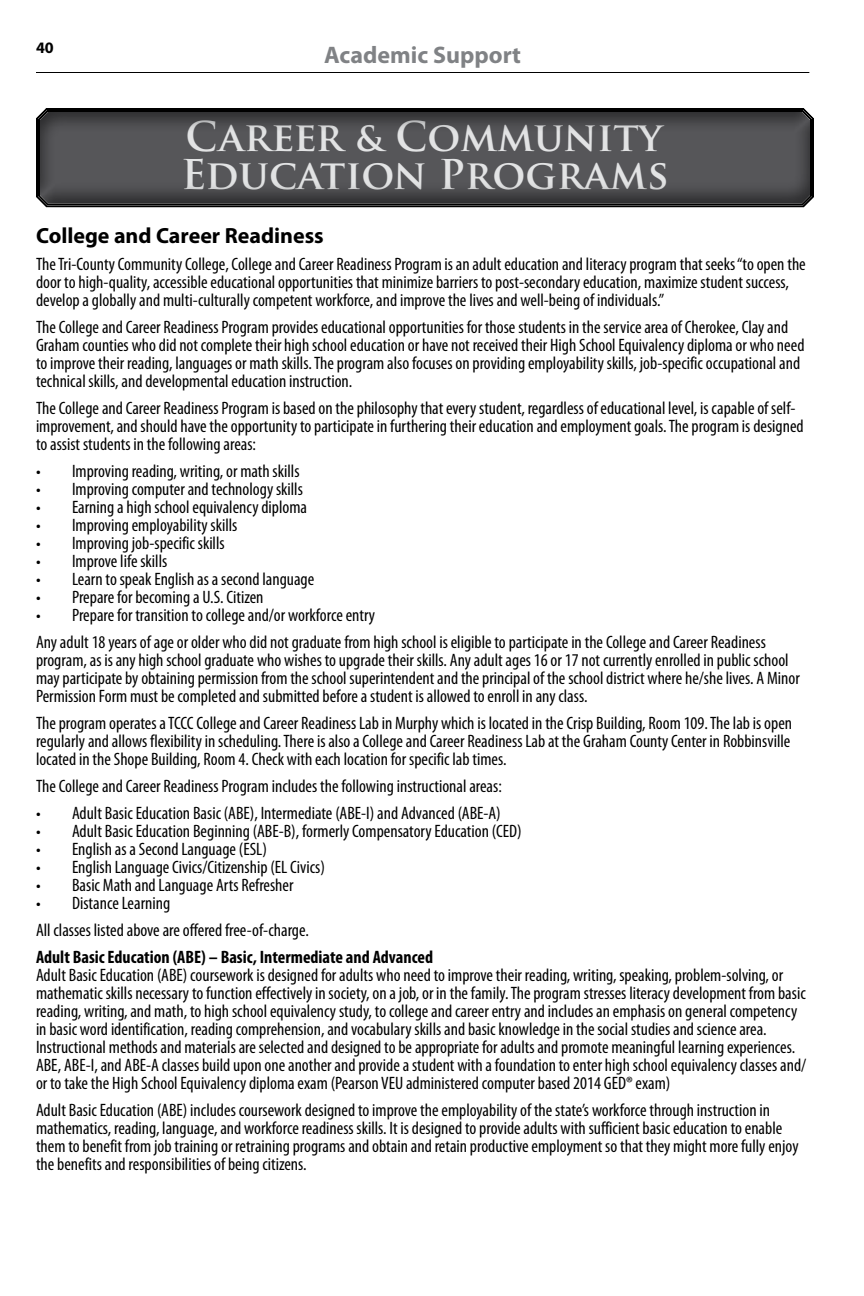
<style>
.page{position:relative;width:864px;height:1296px;background:#fff}
.page>*{position:absolute;margin:0;border:0;box-sizing:border-box;transform-origin:0 0}
.t1{font:700 40px/38px "Trajan Pro";color:#e2e3e4}
.t2{font:700 24px "Myriad Pro";color:#808285}
.t3{font:700 22px "Myriad Pro";color:#000}
.t4{font:condensed 18px/18px "Myriad Pro";color:#000}
.t5{font:700 condensed 18px "Myriad Pro";color:#000}
.t6{font:700 16px "Myriad Pro";color:#000}
</style>
<div class="page">
<hr style="left:36px;top:72px;width:773px;height:1px;background:#000">
<div style="left:34px;top:107px;width:782px;height:104px;background:#000;opacity:.5"></div>
<p class="t6" style="left:36px;top:37px;width:19px">40</p>
<h2 class="t2" style="left:324px;top:40px;width:198px">Academic Support</h2>
<h1 class="t1" style="left:181px;top:118px;width:489px">Career &amp; Community<br>Education Programs</h1>
<p class="t3" style="left:36px;top:221px;width:289px">College and Career Readiness</p>
<p class="t4" style="left:36px;top:255px;width:771px">The Tri-County Community College, College and Career Readiness Program is an adult education and literacy program that seeks “to open the door to high-quality, accessible educational opportunities that minimize barriers to post-secondary education, maximize student success, develop a globally and multi-culturally competent workforce, and improve the lives and well-being of individuals.”</p>
<p class="t4" style="left:36px;top:318px;width:770px">The College and Career Readiness Program provides educational opportunities for those students in the service area of Cherokee, Clay and Graham counties who did not complete their high school education or have not received their High School Equivalency diploma or who need to improve their reading, languages or math skills. The program also focuses on providing employability skills, job-specific occupational and technical skills, and developmental education instruction.</p>
<p class="t4" style="left:36px;top:399px;width:769px">The College and Career Readiness Program is based on the philosophy that every student, regardless of educational level, is capable of self&shy;improvement, and should have the opportunity to participate in furthering their education and employment goals. The program is designed to assist students in the following areas:</p>
<p class="t4" style="left:36px;top:462px;width:265px">• Improving reading, writing, or math skills</p>
<p class="t4" style="left:36px;top:480px;width:268px">• Improving computer and technology skills</p>
<p class="t4" style="left:36px;top:498px;width:273px">• Earning a high school equivalency diploma</p>
<p class="t4" style="left:36px;top:516px;width:203px">• Improving employability skills</p>
<p class="t4" style="left:36px;top:534px;width:190px">• Improving job-specific skills</p>
<p class="t4" style="left:36px;top:552px;width:133px">• Improve life skills</p>
<p class="t4" style="left:36px;top:570px;width:280px">• Learn to speak English as a second language</p>
<p class="t4" style="left:36px;top:588px;width:229px">• Prepare for becoming a U.S. Citizen</p>
<p class="t4" style="left:36px;top:601px;width:731px;line-height:27px">• Prepare for transition to college and/or workforce entry<br>Any adult 18 years of age or older who did not graduate from high school is eligible to participate in the College and Career Readiness</p>
<p class="t4" style="left:36px;top:651px;width:765px">program, as is any high school graduate who wishes to upgrade their skills. Any adult ages 16 or 17 not currently enrolled in public school may participate by obtaining permission from the school superintendent and the principal of the school district where he/she lives. A Minor<br>Permission Form must be completed and submitted before a student is allowed to enroll in any class.</p>
<p class="t4" style="left:36px;top:714px;width:758px;text-align:justify">The program operates a TCCC College and Career Readiness Lab in Murphy which is located in the Crisp Building, Room 109. The lab is open regularly and allows flexibility in scheduling. There is also a College and Career Readiness Lab at the Graham County Center in Robbinsville located in the Shope Building, Room 4. Check with each location for specific lab times.</p>
<p class="t4" style="left:36px;top:777px;width:467px">The College and Career Readiness Program includes the following instructional areas:</p>
<p class="t4" style="left:36px;top:804px;width:466px">• Adult Basic Education Basic (ABE), Intermediate (ABE-I) and Advanced (ABE-A)</p>
<p class="t4" style="left:36px;top:822px;width:487px">• Adult Basic Education Beginning (ABE-B), formerly Compensatory Education (CED)</p>
<p class="t4" style="left:36px;top:840px;width:233px">• English as a Second Language (ESL)</p>
<p class="t4" style="left:36px;top:858px;width:291px">• English Language Civics/Citizenship (EL Civics)</p>
<p class="t4" style="left:36px;top:876px;width:259px">• Basic Math and Language Arts Refresher</p>
<p class="t4" style="left:36px;top:889px;width:275px;line-height:27px">• Distance Learning<br>All classes listed above are offered free-of-charge.</p>
<p class="t5" style="left:36px;top:946px;width:399px">Adult Basic Education (ABE) – Basic, Intermediate and Advanced</p>
<p class="t4" style="left:36px;top:966px;width:772px">Adult Basic Education (ABE) coursework is designed for adults who need to improve their reading, writing, speaking, problem-solving, or mathematic skills necessary to function effectively in society, on a job, or in the family. The program stresses literacy development from basic reading, writing, and math, to high school equivalency study, to college and career entry and includes an emphasis on general competency in basic word identification, reading comprehension, and vocabulary skills and basic knowledge in the social studies and science area.<br>Instructional methods and materials are selected and designed to be appropriate for adults and promote meaningful learning experiences.<br>ABE, ABE-I, and ABE-A classes build upon one another and provide a student with a foundation to enter high school equivalency classes and/ or to take the High School Equivalency diploma exam (Pearson VEU administered computer based 2014 GED® exam)</p>
<p class="t4" style="left:36px;top:1101px;width:764px">Adult Basic Education (ABE) includes coursework designed to improve the employability of the state’s workforce through instruction in mathematics, reading, language, and workforce readiness skills. It is designed to provide adults with sufficient basic education to enable them to benefit from job training or retraining programs and obtain and retain productive employment so that they might more fully enjoy the benefits and responsibilities of being citizens.</p>
</div>
